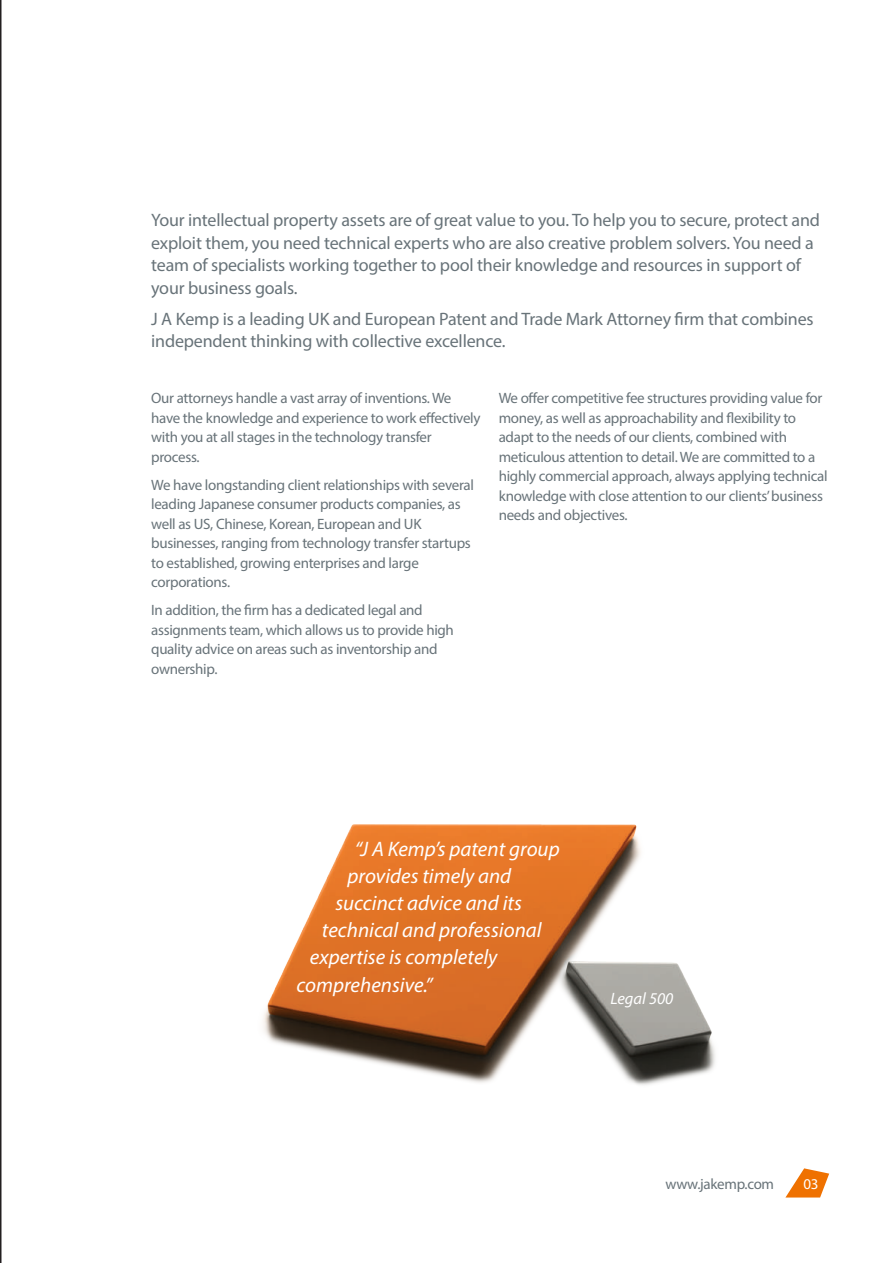
<style>
.page{position:relative;width:893px;height:1263px;background:#fff}
.page>*{position:absolute;margin:0;border:0;box-sizing:border-box;transform-origin:0 0}
.t1{font:italic 21px "Myriad Pro";color:#fff}
.t2{font:18px/22.5px "Myriad Pro";letter-spacing:-.01em;color:#687379}
.t3{font:italic 16.5px "Myriad Pro";color:#fff}
.t4{font:15px/19.5px "Myriad Pro";letter-spacing:-.02em;color:#687379}
.t5{font:15px "Myriad Pro";color:#fff}
</style>
<div class="page">
<img style="left:263px;top:824px;width:452px;height:261px">
<svg style="left:786px;top:1168px;width:43px;height:29px"></svg>
<p class="t2" style="left:151px;top:209px;width:670px">Your intellectual property assets are of great value to you. To help you to secure, protect and exploit them, you need technical experts who are also creative problem solvers. You need a team of specialists working together to pool their knowledge and resources in support of your business goals.</p>
<p class="t2" style="left:151px;top:307px;width:664px">J A Kemp is a leading UK and European Patent and Trade Mark Attorney firm that combines independent thinking with collective excellence.</p>
<p class="t4" style="left:151px;top:388px;width:331px">Our attorneys handle a vast array of inventions. We have the knowledge and experience to work effectively with you at all stages in the technology transfer process.</p>
<p class="t4" style="left:151px;top:475px;width:324px">We have longstanding client relationships with several leading Japanese consumer products companies, as well as US, Chinese, Korean, European and UK businesses, ranging from technology transfer startups to established, growing enterprises and large corporations.</p>
<p class="t4" style="left:151px;top:600px;width:304px">In addition, the firm has a dedicated legal and assignments team, which allows us to provide high quality advice on areas such as inventorship and ownership.</p>
<p class="t4" style="left:499px;top:388px;width:330px">We offer competitive fee structures providing value for money, as well as approachability and flexibility to adapt to the needs of our clients, combined with meticulous attention to detail. We are committed to a highly commercial approach, always applying technical knowledge with close attention to our clients’ business needs and objectives.</p>
<h1 class="t1" style="left:355px;top:835px;width:206px">“J A Kemp’s patent group</h1>
<h1 class="t1" style="left:347px;top:862px;width:165px">provides timely and</h1>
<h1 class="t1" style="left:335px;top:889px;width:188px">succinct advice and its</h1>
<h1 class="t1" style="left:322px;top:916px;width:221px">technical and professional</h1>
<h1 class="t1" style="left:310px;top:943px;width:189px">expertise is completely</h1>
<h1 class="t1" style="left:296px;top:972px;width:138px">comprehensive.”</h1>
<p class="t3" style="left:611px;top:988px;width:64px">Legal 500</p>
<p class="t4" style="left:665px;top:1173px;width:110px">www.jakemp.com</p>
<p class="t5" style="left:803px;top:1174px;width:17px">03</p>
</div>
